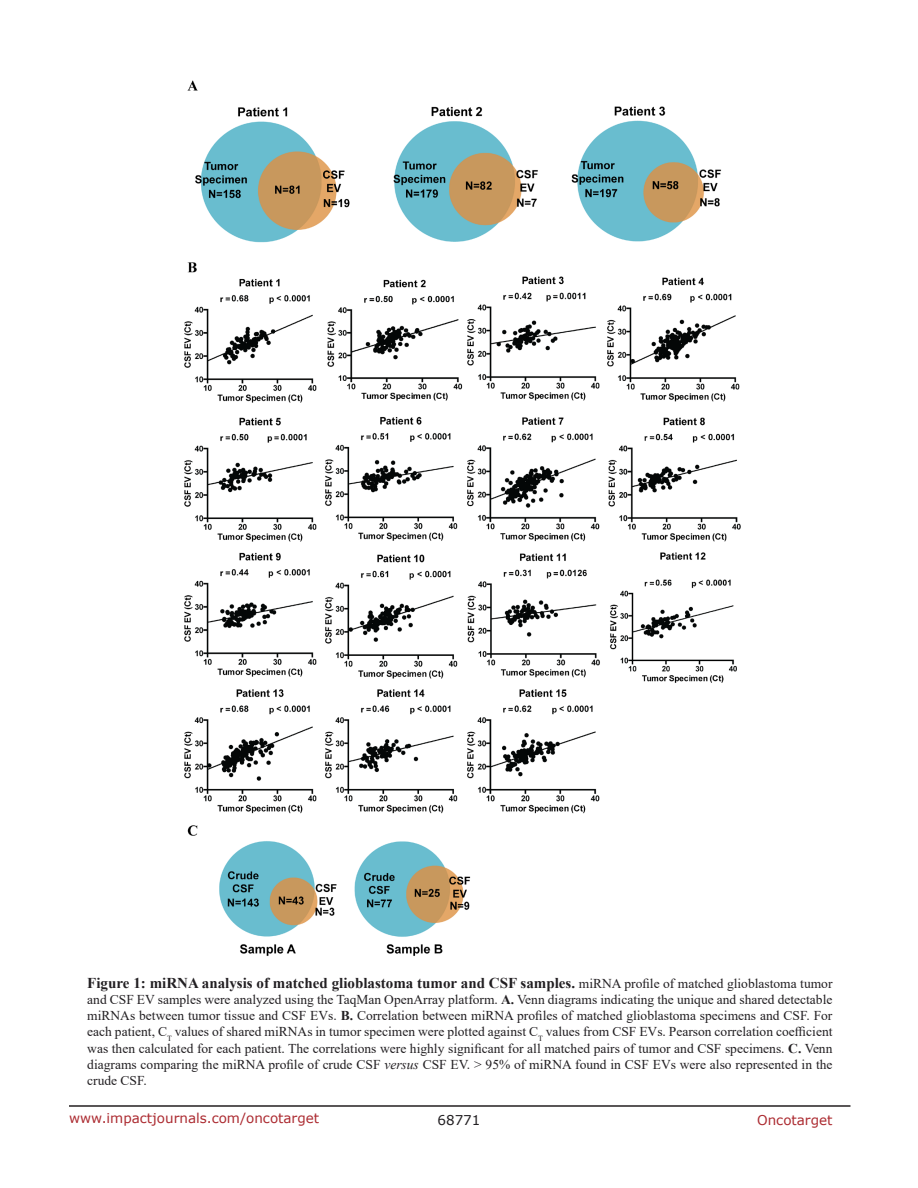
<style>
.page{position:relative;width:918px;height:1188px;background:#fff}
.page>*{position:absolute;margin:0;border:0;box-sizing:border-box;transform-origin:0 0}
.FigureText{font:700 15px "Times New Roman";color:#221f22}
.FigureText-2{font:13.5px/16.2px "Times New Roman";color:#221f22;text-align:justify}
.t1{font:13.5px "Verdana";color:#ac2b31}
.t2{font:13.5px "Verdana";color:#221f22}
.s1{font-weight:400;font-size:13.5px}
.s2{font-weight:700}
.s3{font-style:italic}
</style>
<div class="page">
<hr style="left:69px;top:1105px;width:781px;height:2px;background:#231f20">
<img style="left:184px;top:80px;width:557px;height:876px">
<p class="FigureText" style="left:87px;top:972px;width:747px">Figure 1: miRNA analysis of matched glioblastoma tumor and CSF samples. <span class="s1">miRNA profile of matched glioblastoma tumor</span></p>
<p class="FigureText-2" style="left:87px;top:991px;width:747px">and CSF EV samples were analyzed using the TaqMan OpenArray platform. <span class="s2">A.</span> Venn diagrams indicating the unique and shared detectable miRNAs between tumor tissue and CSF EVs. <span class="s2">B.</span> Correlation between miRNA profiles of matched glioblastoma specimens and CSF. For each patient, C<sub>T</sub> values of shared miRNAs in tumor specimen were plotted against C<sub>T</sub> values from CSF EVs. Pearson correlation coefficient was then calculated for each patient. The correlations were highly significant for all matched pairs of tumor and CSF specimens. <span class="s2">C.</span> Venn diagrams comparing the miRNA profile of crude CSF <span class="s3">versus</span> CSF EV. &gt; 95% of miRNA found in CSF EVs were also represented in the crude CSF.</p>
<p class="t1" style="left:69px;top:1109px;width:252px">www.impactjournals.com/oncotarget</p>
<p class="t2" style="left:438px;top:1111px;width:44px">68771</p>
<p class="t1" style="left:757px;top:1111px;width:77px">Oncotarget</p>
</div>
